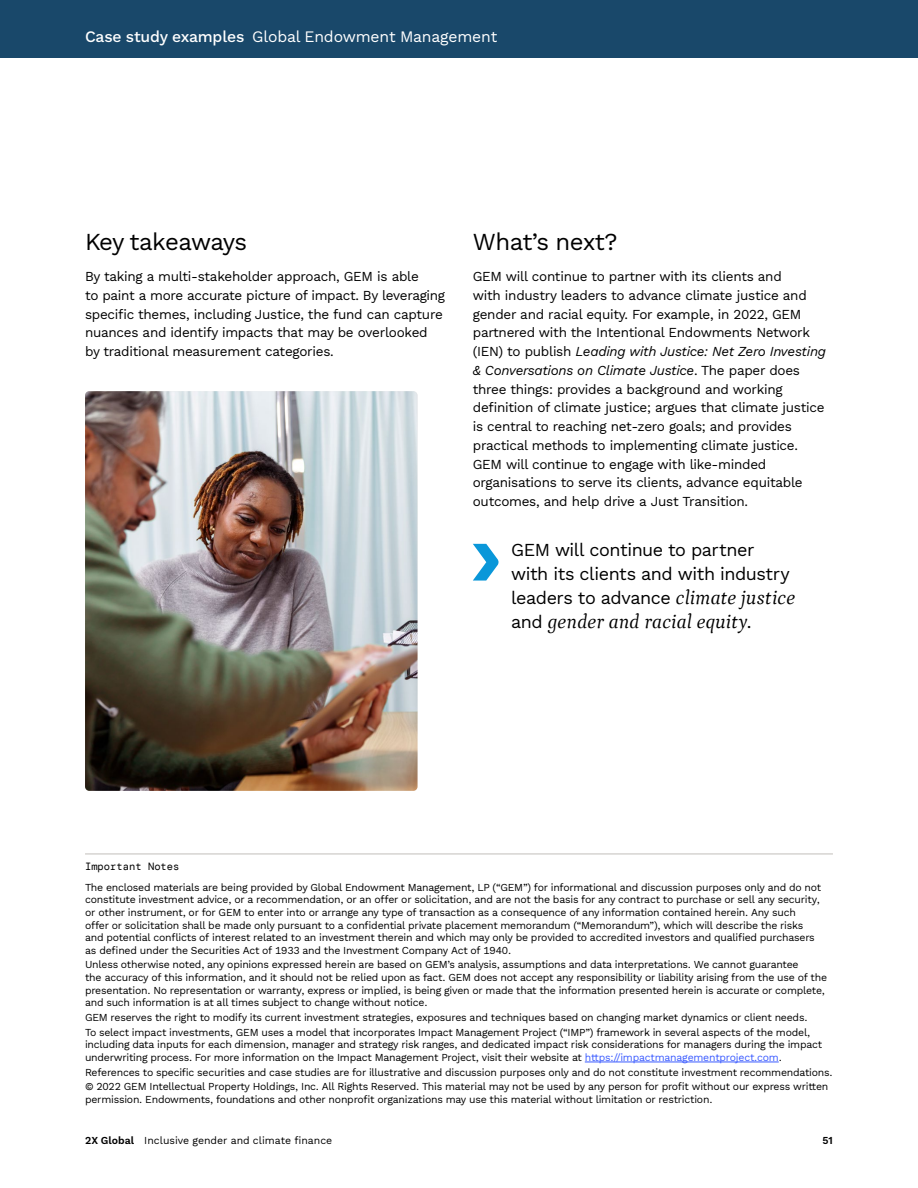
<style>
.page{position:relative;width:918px;height:1188px;background:#fff}
.page>*{position:absolute;margin:0;border:0;box-sizing:border-box;transform-origin:0 0}
.t1{font:24px "Work Sans";letter-spacing:-.03em;color:#000}
.Pullout_quote_-_No_a{font:italic 19.8px "Petrona";letter-spacing:.015em;color:#000}
.Pullout_quote_-_No_a-2{font:18px/24px "Work Sans";letter-spacing:-.025em;color:#000}
.H1_-_Follow-on_Rev{font:15.75px "Work Sans";letter-spacing:-.01em;color:#fff}
.Body_copy{font:13.5px/18.8px "Work Sans";letter-spacing:-.02em;color:#000}
.Disclaimer{font:10.5px/12.6px "Work Sans";letter-spacing:-.02em;color:#000}
.Disclaimer-2{font:10.5px "Work Sans";color:#000}
.Disclaimer_subhead{font:10.5px "DM Mono";color:#000}
.s1{font-style:italic}
.s2{font-family:"Petrona";font-style:italic;font-size:19.8px}
.s3{font-family:"Work Sans";font-style:normal;font-size:18px}
.s4{color:#395aff}
</style>
<div class="page">
<div style="left:0;top:0;width:918px;height:57px;background:#19486a"></div>
<svg style="left:473px;top:544px;width:26px;height:37px"></svg>
<hr style="left:85px;top:854px;width:748px;height:1px;background:#c2beba">
<hr style="left:585px;top:1062px;width:194px;height:1px;background:#395aff">
<img style="left:85px;top:391px;width:333px;height:400px">
<p class="H1_-_Follow-on_Rev" style="left:85px;top:25px;width:414px">Case study examples Global Endowment Management</p>
<h2 class="t1" style="left:85px;top:223px;width:164px">Key takeaways</h2>
<p class="Body_copy" style="left:85px;top:267px;width:362px">By taking a multi-stakeholder approach, GEM is able<br>to paint a more accurate picture of impact. By leveraging specific themes, including Justice, the fund can capture nuances and identify impacts that may be overlooked by traditional measurement categories.</p>
<h2 class="t1" style="left:473px;top:223px;width:146px">What’s next?</h2>
<p class="Body_copy" style="left:473px;top:267px;width:355px">GEM will continue to partner with its clients and<br>with industry leaders to advance climate justice and gender and racial equity. For example, in 2022, GEM partnered with the Intentional Endowments Network (IEN) to publish <span class="s1">Leading with Justice: Net Zero Investing &amp; Conversations on Climate Justice</span>. The paper does three things: provides a background and working definition of climate justice; argues that climate justice is central to reaching net-zero goals; and provides practical methods to implementing climate justice.<br>GEM will continue to engage with like-minded organisations to serve its clients, advance equitable outcomes, and help drive a Just Transition.</p>
<p class="Pullout_quote_-_No_a-2" style="left:511px;top:537px;width:285px">GEM will continue to partner with its clients and with industry leaders to advance <span class="s2">climate justice</span></p>
<p class="Pullout_quote_-_No_a" style="left:511px;top:606px;width:242px"><span class="s3">and</span> gender and racial equity<span class="s3">.</span></p>
<p class="Disclaimer_subhead" style="left:85px;top:859px;width:96px">Important Notes</p>
<p class="Disclaimer" style="left:85px;top:880px;width:738px">The enclosed materials are being provided by Global Endowment Management, LP (“GEM”) for informational and discussion purposes only and do not constitute investment advice, or a recommendation, or an offer or solicitation, and are not the basis for any contract to purchase or sell any security, or other instrument, or for GEM to enter into or arrange any type of transaction as a consequence of any information contained herein. Any such offer or solicitation shall be made only pursuant to a confidential private placement memorandum (“Memorandum”), which will describe the risks and potential conflicts of interest related to an investment therein and which may only be provided to accredited investors and qualified purchasers as defined under the Securities Act of 1933 and the Investment Company Act of 1940.</p>
<p class="Disclaimer" style="left:85px;top:958px;width:744px">Unless otherwise noted, any opinions expressed herein are based on GEM’s analysis, assumptions and data interpretations. We cannot guarantee<br>the accuracy of this information, and it should not be relied upon as fact. GEM does not accept any responsibility or liability arising from the use of the presentation. No representation or warranty, express or implied, is being given or made that the information presented herein is accurate or complete, and such information is at all times subject to change without notice.</p>
<p class="Disclaimer" style="left:85px;top:1011px;width:724px">GEM reserves the right to modify its current investment strategies, exposures and techniques based on changing market dynamics or client needs.</p>
<p class="Disclaimer" style="left:85px;top:1025px;width:739px">To select impact investments, GEM uses a model that incorporates Impact Management Project (“IMP”) framework in several aspects of the model, including data inputs for each dimension, manager and strategy risk ranges, and dedicated impact risk considerations for managers during the impact underwriting process. For more information on the Impact Management Project, visit their website at <span class="s4">https://impactmanagementproject.com</span>.</p>
<p class="Disclaimer" style="left:85px;top:1065px;width:749px">References to specific securities and case studies are for illustrative and discussion purposes only and do not constitute investment recommendations.</p>
<p class="Disclaimer" style="left:85px;top:1080px;width:745px">© 2022 GEM Intellectual Property Holdings, Inc. All Rights Reserved. This material may not be used by any person for profit without our express written permission. Endowments, foundations and other nonprofit organizations may use this material without limitation or restriction.</p>
<p class="Disclaimer-2" style="left:85px;top:1132px;width:249px">2X Global Inclusive gender and climate finance</p>
<p class="Disclaimer" style="left:822px;top:1134px;width:12px">51</p>
</div>
